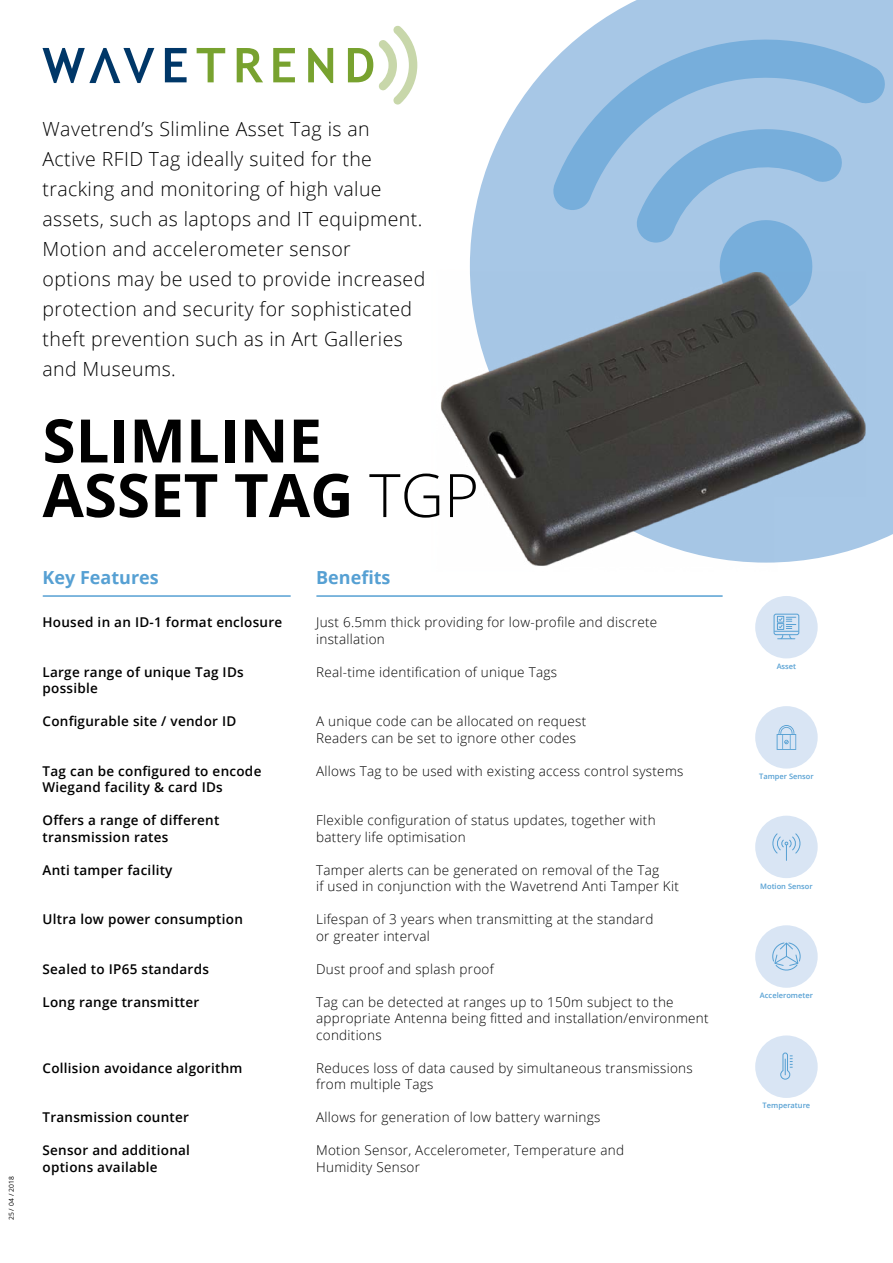
<style>
.page{position:relative;width:893px;height:1263px;background:#fff}
.page>*{position:absolute;margin:0;border:0;box-sizing:border-box;transform-origin:0 0}
.t1{font:700 60px/54.6px "Open Sans";color:#000}
.t2{font:300 19.5px/30px "Open Sans";letter-spacing:.02em;color:#000}
.t3{font:700 18px "Open Sans";color:#56a0d3}
.t4{font:300 13.5px/16.5px "Open Sans";letter-spacing:.02em;color:#000}
.t5{font:600 13.5px/16.5px "Open Sans";letter-spacing:.02em;color:#000}
.t6{font:600 7.5px "Open Sans";color:#56a0d3}
.t7{font:6.75px "Open Sans";letter-spacing:.02em;color:#000}
.s1{font-weight:300}
</style>
<div class="page">
<hr style="left:317px;top:595px;width:405px;height:2px;background:#56a0d3">
<hr style="left:43px;top:595px;width:247px;height:2px;background:#56a0d3">
<svg style="left:470px;top:0;width:423px;height:541px;fill:#a7c7e6"></svg>
<svg style="left:634px;top:210px;width:210px;height:50px;background:#95bde1"></svg>
<svg style="left:551px;top:31px;width:336px;height:179px;background:#96bee2"></svg>
<img style="left:440px;top:260px;width:437px;height:306px">
<svg style="left:43px;top:48px;width:111px;height:35px"></svg>
<svg style="left:165px;top:48px;width:22px;height:34px"></svg>
<svg style="left:273px;top:48px;width:22px;height:34px"></svg>
<svg style="left:197px;top:48px;width:28px;height:34px"></svg>
<svg style="left:237px;top:48px;width:26px;height:34px"></svg>
<svg style="left:308px;top:48px;width:25px;height:35px"></svg>
<svg style="left:348px;top:25px;width:69px;height:80px"></svg>
<div style="left:755px;top:596px;width:63px;height:62px;background:#d9e5f4;border-radius:50%"></div>
<div style="left:777px;top:616px;width:7px;height:7px;border:1px solid #56a0d3"></div>
<div style="left:774px;top:614px;width:25px;height:21px;border:1px solid #56a0d3;border-radius:2px"></div>
<svg style="left:774px;top:617px;width:24px;height:23px"></svg>
<div style="left:755px;top:706px;width:63px;height:62px;background:#d9e5f4;border-radius:50%"></div>
<svg style="left:777px;top:725px;width:19px;height:25px"></svg>
<div style="left:755px;top:816px;width:63px;height:62px;background:#d9e5f4;border-radius:50%"></div>
<svg style="left:772px;top:833px;width:29px;height:27px"></svg>
<div style="left:755px;top:925px;width:63px;height:63px;background:#d9e5f4;border-radius:50%"></div>
<svg style="left:772px;top:942px;width:29px;height:29px"></svg>
<div style="left:755px;top:1035px;width:63px;height:63px;background:#d9e5f4;border-radius:50%"></div>
<svg style="left:780px;top:1052px;width:13px;height:28px"></svg>
<p class="t7" style="left:7px;top:1220px;width:46px;rotate:-90deg">25 / 04 / 2018</p>
<p class="t2" style="left:43px;top:114px;width:384px">Wavetrend’s Slimline Asset Tag is an Active RFID Tag ideally suited for the tracking and monitoring of high value assets, such as laptops and IT equipment.<br>Motion and accelerometer sensor<br>options may be used to provide increased protection and security for sophisticated theft prevention such as in Art Galleries and Museums.</p>
<h1 class="t1" style="left:43px;top:412px;width:438px">SLIMLINE<br>ASSET TAG <span class="s1">TGP</span></h1>
<h3 class="t3" style="left:43px;top:564px;width:118px">Key Features</h3>
<p class="t5" style="left:43px;top:614px;width:241px">Housed in an ID-1 format enclosure</p>
<p class="t5" style="left:43px;top:663px;width:203px">Large range of unique Tag IDs possible</p>
<p class="t5" style="left:43px;top:713px;width:195px">Configurable site / vendor ID</p>
<p class="t5" style="left:43px;top:762px;width:220px">Tag can be configured to encode<br>Wiegand facility &amp; card IDs</p>
<p class="t5" style="left:43px;top:812px;width:178px">Offers a range of different transmission rates</p>
<p class="t5" style="left:43px;top:861px;width:132px">Anti tamper facility</p>
<p class="t5" style="left:43px;top:911px;width:202px">Ultra low power consumption</p>
<p class="t5" style="left:43px;top:960px;width:168px">Sealed to IP65 standards</p>
<p class="t5" style="left:43px;top:993px;width:158px">Long range transmitter</p>
<p class="t5" style="left:43px;top:1059px;width:201px">Collision avoidance algorithm</p>
<p class="t5" style="left:43px;top:1109px;width:148px">Transmission counter</p>
<p class="t5" style="left:43px;top:1142px;width:149px">Sensor and additional options available</p>
<h3 class="t3" style="left:316px;top:564px;width:76px">Benefits</h3>
<p class="t4" style="left:316px;top:614px;width:343px">Just 6.5mm thick providing for low-profile and discrete installation</p>
<p class="t4" style="left:316px;top:663px;width:243px">Real-time identification of unique Tags</p>
<p class="t4" style="left:316px;top:713px;width:272px">A unique code can be allocated on request<br>Readers can be set to ignore other codes</p>
<p class="t4" style="left:316px;top:762px;width:369px">Allows Tag to be used with existing access control systems</p>
<p class="t4" style="left:316px;top:812px;width:341px">Flexible configuration of status updates, together with battery life optimisation</p>
<p class="t4" style="left:316px;top:861px;width:364px">Tamper alerts can be generated on removal of the Tag<br>if used in conjunction with the Wavetrend Anti Tamper Kit</p>
<p class="t4" style="left:316px;top:911px;width:339px">Lifespan of 3 years when transmitting at the standard or greater interval</p>
<p class="t4" style="left:316px;top:960px;width:179px">Dust proof and splash proof</p>
<p class="t4" style="left:316px;top:993px;width:394px">Tag can be detected at ranges up to 150m subject to the appropriate Antenna being fitted and installation/environment conditions</p>
<p class="t4" style="left:316px;top:1059px;width:378px">Reduces loss of data caused by simultaneous transmissions from multiple Tags</p>
<p class="t4" style="left:316px;top:1109px;width:286px">Allows for generation of low battery warnings</p>
<p class="t4" style="left:316px;top:1142px;width:309px">Motion Sensor, Accelerometer, Temperature and<br>Humidity Sensor</p>
<p class="t6" style="left:777px;top:661px;width:21px">Asset</p>
<p class="t6" style="left:759px;top:771px;width:56px">Tamper Sensor</p>
<p class="t6" style="left:760px;top:881px;width:54px">Motion Sensor</p>
<p class="t6" style="left:760px;top:990px;width:54px">Accelerometer</p>
<p class="t6" style="left:763px;top:1100px;width:49px">Temperature</p>
</div>
